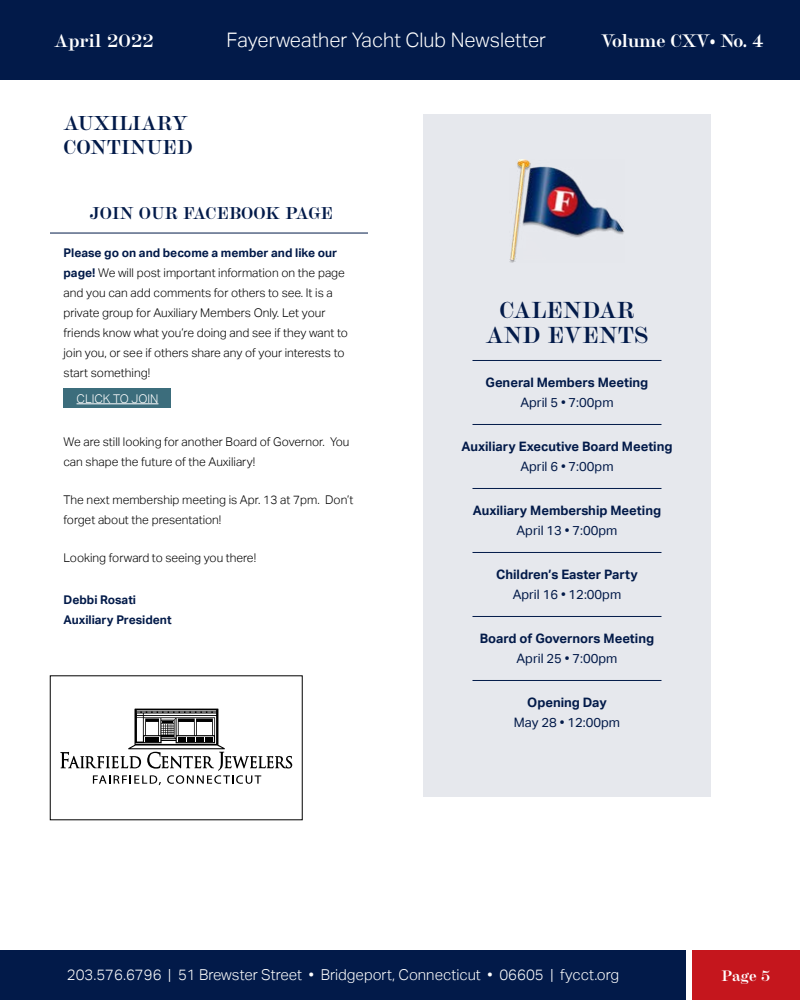
<style>
.page{position:relative;width:800px;height:1000px;background:#fff}
.page>*{position:absolute;margin:0;border:0;box-sizing:border-box;transform-origin:0 0}
.t1{font:700 23px/24.5px "Chapman";color:#021a49;text-align:center}
.t2{font:300 20px "Aktiv Grotesk";color:#fff}
.t3{font:700 20px/24px "Chapman";color:#021a49}
.t4{font:700 18px "Chapman";letter-spacing:-.02em;color:#fff}
.t5{font:700 18px "Chapman";color:#fff}
.t6{font:700 17px "Chapman";color:#021a49}
.t7{font:300 15px "Aktiv Grotesk";color:#fff}
.t8{font:700 15px "Chapman";color:#fff}
.t9{font:700 13px "Aktiv Grotesk";color:#021a49}
.t10{font:13px "Aktiv Grotesk";color:#021a49}
.t11{font:300 12px/20px "Aktiv Grotesk";color:#000}
.t12{font:700 12px/20px "Aktiv Grotesk";color:#021a49}
.t13{font:300 12px "Aktiv Grotesk";color:#fff}
.s1{font-weight:700;color:#021a49}
</style>
<div class="page">
<div style="left:0;top:950px;width:686px;height:50px;background:#021a49"></div>
<div style="left:692px;top:950px;width:108px;height:50px;background:#c5161d"></div>
<div style="left:0;top:0;width:800px;height:80px;background:#021a49"></div>
<hr style="left:50px;top:233px;width:318px;height:1px;background:#021a49">
<div style="left:64px;top:388px;width:108px;height:20px;background:#3c6d7c"></div>
<hr style="left:77px;top:403px;width:81px;height:1px;background:#fff">
<svg style="left:60px;top:709px;width:232px;height:76px"></svg>
<div style="left:423px;top:114px;width:288px;height:683px;background:#e6e8ed"></div>
<hr style="left:472px;top:360px;width:190px;height:1px;background:#021a49">
<hr style="left:472px;top:424px;width:190px;height:1px;background:#021a49">
<hr style="left:472px;top:488px;width:190px;height:1px;background:#021a49">
<hr style="left:472px;top:552px;width:190px;height:1px;background:#021a49">
<hr style="left:472px;top:616px;width:190px;height:1px;background:#021a49">
<hr style="left:472px;top:680px;width:190px;height:1px;background:#021a49">
<img style="left:510px;top:159px;width:114px;height:103px">
<h3 class="t5" style="left:54px;top:27px;width:101px">April 2022</h3>
<h2 class="t2" style="left:227px;top:29px;width:321px">Fayerweather Yacht Club Newsletter</h2>
<h3 class="t4" style="left:601px;top:27px;width:164px">Volume CXV• No. 4</h3>
<h2 class="t3" style="left:64px;top:109px;width:131px">AUXILIARY<br>CONTINUED</h2>
<h3 class="t6" style="left:89px;top:200px;width:245px">JOIN OUR FACEBOOK PAGE</h3>
<p class="t11" style="left:64px;top:243px;width:286px"><span class="s1">Please go on and become a member and like our page!</span> We will post important information on the page and you can add comments for others to see. It is a private group for Auxiliary Members Only. Let your friends know what you’re doing and see if they want to join you, or see if others share any of your interests to start something!</p>
<p class="t13" style="left:77px;top:391px;width:83px">CLICK TO JOIN</p>
<p class="t11" style="left:63px;top:432px;width:287px">We are still looking for another Board of Governor. You can shape the future of the Auxiliary!</p>
<p class="t11" style="left:63px;top:490px;width:291px">The next membership meeting is Apr. 13 at 7pm. Don’t forget about the presentation!</p>
<p class="t11" style="left:63px;top:548px;width:194px">Looking forward to seeing you there!</p>
<p class="t12" style="left:63px;top:590px;width:110px">Debbi Rosati<br>Auxiliary President</p>
<h1 class="t1" style="left:486px;top:296px;width:164px">CALENDAR<br>AND EVENTS</h1>
<p class="t9" style="left:486px;top:375px;width:164px">General Members Meeting</p>
<p class="t10" style="left:520px;top:395px;width:95px">April 5 • 7:00pm</p>
<p class="t9" style="left:461px;top:439px;width:213px">Auxiliary Executive Board Meeting</p>
<p class="t10" style="left:520px;top:459px;width:95px">April 6 • 7:00pm</p>
<p class="t9" style="left:473px;top:503px;width:190px">Auxiliary Membership Meeting</p>
<p class="t10" style="left:517px;top:523px;width:102px">April 13 • 7:00pm</p>
<p class="t9" style="left:496px;top:567px;width:143px">Children’s Easter Party</p>
<p class="t10" style="left:513px;top:587px;width:110px">April 16 • 12:00pm</p>
<p class="t9" style="left:480px;top:631px;width:176px">Board of Governors Meeting</p>
<p class="t10" style="left:517px;top:651px;width:102px">April 25 • 7:00pm</p>
<p class="t9" style="left:527px;top:695px;width:81px">Opening Day</p>
<p class="t10" style="left:514px;top:715px;width:108px">May 28 • 12:00pm</p>
<p class="t7" style="left:67px;top:966px;width:554px">203.576.6796 | 51 Brewster Street • Bridgeport, Connecticut • 06605 | fycct.org</p>
<p class="t8" style="left:722px;top:965px;width:50px">Page 5</p>
</div>
